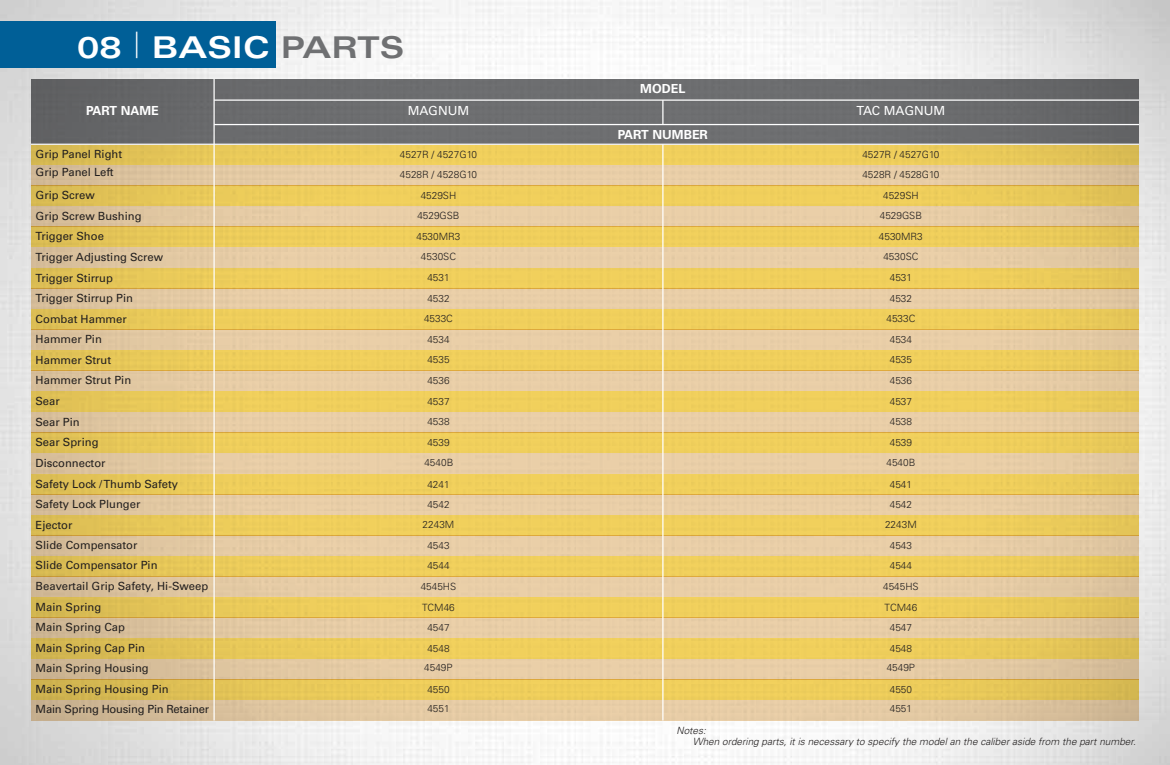
<style>
.page{position:relative;width:1170px;height:765px;background:#fff}
.page>*{position:absolute;margin:0;border:0;box-sizing:border-box;transform-origin:0 0}
.t1{font:700 expanded 30px "Univers";color:#fff}
.t2{font:700 12.5px "Univers";color:#fff}
.t3{font:12.5px "Univers";color:#fff}
.t4{font:11.25px/20.4px "Univers";color:#221f1f}
.t5{font:11.25px/19.8px "Univers";letter-spacing:-.02em;color:#221f1f}
.t6{font:300 10px/20.8px "Univers";color:#221f1f;text-align:center}
.t7{font:italic 300 10px/11.2px "Univers";color:#221f1f}
.s1{font-weight:100;font-stretch:ultra-condensed;font-size:36.25px}
.s2{color:#6f7072}
</style>
<div class="page">
<div style="left:0;top:21px;width:276px;height:47px;background:#005f97"></div>
<svg style="left:31px;top:145px;width:1108px;height:20px;background:#e9c959"></svg>
<svg style="left:31px;top:165px;width:1108px;height:20px;background:#e3c9a3"></svg>
<svg style="left:31px;top:185px;width:1108px;height:21px;background:#eac958"></svg>
<svg style="left:31px;top:206px;width:1108px;height:20px;background:#e4caa4"></svg>
<div style="left:31px;top:247px;width:1108px;height:21px;background:linear-gradient(to right,#e3c9a3,#e8cea7)"></div>
<svg style="left:31px;top:226px;width:1108px;height:21px;background:#ebc958"></svg>
<div style="left:31px;top:268px;width:1108px;height:20px;background:linear-gradient(to right,#eaca5a,#f0cf5c)"></div>
<div style="left:31px;top:288px;width:1108px;height:21px;background:linear-gradient(to right,#e3c9a3,#e9cea7)"></div>
<div style="left:31px;top:309px;width:1108px;height:21px;background:linear-gradient(to right,#eaca5a,#f0cf5c)"></div>
<div style="left:31px;top:330px;width:1108px;height:20px;background:#e8cda7"></div>
<div style="left:31px;top:350px;width:1108px;height:21px;background:#efce5c"></div>
<div style="left:31px;top:371px;width:1108px;height:20px;background:#e8cda7"></div>
<div style="left:31px;top:391px;width:1108px;height:21px;background:#efce5c"></div>
<div style="left:31px;top:412px;width:1108px;height:21px;background:#e8cda7"></div>
<div style="left:31px;top:433px;width:1108px;height:20px;background:#efce5c"></div>
<div style="left:31px;top:453px;width:1108px;height:21px;background:linear-gradient(to right,#e3c9a3,#e9cfa8)"></div>
<div style="left:31px;top:494px;width:1108px;height:21px;background:linear-gradient(to right,#e2c8a2,#e9cea7)"></div>
<div style="left:31px;top:474px;width:1108px;height:20px;background:linear-gradient(to right,#eaca59,#f0d05c)"></div>
<svg style="left:31px;top:515px;width:1108px;height:20px;background:#eccc5a"></svg>
<svg style="left:31px;top:535px;width:1108px;height:21px;background:#e4c99f"></svg>
<svg style="left:31px;top:556px;width:1108px;height:21px;background:#eac958"></svg>
<svg style="left:31px;top:577px;width:1108px;height:20px;background:#e4c9a4"></svg>
<svg style="left:31px;top:597px;width:1108px;height:21px;background:#e9c858"></svg>
<svg style="left:31px;top:618px;width:1108px;height:20px;background:#e2c8a3"></svg>
<svg style="left:31px;top:638px;width:1108px;height:21px;background:#e8c859"></svg>
<svg style="left:31px;top:659px;width:1108px;height:20px;background:#e1c7a1"></svg>
<div style="left:31px;top:79px;width:1108px;height:65px;background:#6f7072"></div>
<hr style="left:214px;top:124px;width:925px;height:1px;background:#fff">
<hr style="left:214px;top:99px;width:925px;height:2px;background:#fff">
<hr style="left:662px;top:100px;width:2px;height:25px;background:#fff">
<svg style="left:31px;top:679px;width:1108px;height:21px;background:#e5c556"></svg>
<svg style="left:31px;top:700px;width:1108px;height:20px;background:#dec49f"></svg>
<hr style="left:213px;top:79px;width:2px;height:641px;background:#fff">
<hr style="left:662px;top:144px;width:2px;height:576px;background:#fff">
<h1 class="t1" style="left:77px;top:31px;width:328px">08 <span class="s1">|</span> BASIC <span class="s2">PARTS</span></h1>
<p class="t2" style="left:640px;top:81px;width:47px">MODEL</p>
<p class="t2" style="left:86px;top:104px;width:74px">PART NAME</p>
<p class="t3" style="left:408px;top:104px;width:63px">MAGNUM</p>
<p class="t3" style="left:857px;top:104px;width:90px">TAC MAGNUM</p>
<p class="t2" style="left:618px;top:127px;width:92px">PART NUMBER</p>
<p class="t4" style="left:36px;top:144px;width:88px">Grip Panel Right</p>
<p class="t6" style="left:400px;top:144px;width:79px">4527R / 4527G10</p>
<p class="t6" style="left:862px;top:144px;width:79px">4527R / 4527G10</p>
<p class="t6" style="left:400px;top:164px;width:79px">4528R / 4528G10</p>
<p class="t6" style="left:862px;top:164px;width:79px">4528R / 4528G10</p>
<p class="t6" style="left:421px;top:185px;width:37px">4529SH</p>
<p class="t6" style="left:883px;top:185px;width:37px">4529SH</p>
<p class="t6" style="left:417px;top:205px;width:44px">4529GSB</p>
<p class="t6" style="left:880px;top:205px;width:44px">4529GSB</p>
<p class="t6" style="left:417px;top:226px;width:45px">4530MR3</p>
<p class="t6" style="left:879px;top:226px;width:45px">4530MR3</p>
<p class="t4" style="left:36px;top:162px;width:80px">Grip Panel Left</p>
<p class="t4" style="left:36px;top:185px;width:61px">Grip Screw</p>
<p class="t4" style="left:36px;top:205px;width:108px;line-height:20.8px">Grip Screw Bushing<br>Trigger Shoe</p>
<p class="t4" style="left:36px;top:267px;width:99px">Trigger Stirrup<br>Trigger Stirrup Pin<br>Combat Hammer<br>Hammer Pin</p>
<p class="t4" style="left:36px;top:247px;width:129px">Trigger Adjusting Screw</p>
<p class="t6" style="left:421px;top:247px;width:37px">4530SC</p>
<p class="t6" style="left:883px;top:247px;width:37px">4530SC</p>
<p class="t6" style="left:427px;top:267px;width:24px">4531</p>
<p class="t6" style="left:890px;top:267px;width:24px">4531</p>
<p class="t6" style="left:427px;top:288px;width:24px">4532</p>
<p class="t6" style="left:890px;top:288px;width:24px">4532</p>
<p class="t6" style="left:424px;top:308px;width:30px">4533C</p>
<p class="t6" style="left:886px;top:308px;width:30px">4533C</p>
<p class="t6" style="left:427px;top:329px;width:24px">4534</p>
<p class="t6" style="left:890px;top:329px;width:24px">4534</p>
<p class="t6" style="left:427px;top:350px;width:24px">4535</p>
<p class="t6" style="left:890px;top:350px;width:24px">4535</p>
<p class="t6" style="left:427px;top:370px;width:24px">4536</p>
<p class="t6" style="left:890px;top:370px;width:24px">4536</p>
<p class="t6" style="left:427px;top:391px;width:24px">4537</p>
<p class="t6" style="left:890px;top:391px;width:24px">4537</p>
<p class="t6" style="left:427px;top:411px;width:24px">4538</p>
<p class="t6" style="left:890px;top:411px;width:24px">4538</p>
<p class="t6" style="left:427px;top:432px;width:24px">4539</p>
<p class="t6" style="left:890px;top:432px;width:24px">4539</p>
<p class="t6" style="left:424px;top:453px;width:30px">4540B</p>
<p class="t6" style="left:886px;top:453px;width:30px">4540B</p>
<p class="t6" style="left:890px;top:494px;width:24px">4542</p>
<p class="t4" style="left:36px;top:350px;width:97px">Hammer Strut<br>Hammer Strut Pin</p>
<p class="t4" style="left:36px;top:411px;width:144px">Sear Pin<br>Sear Spring<br>Disconnector<br>Safety Lock / Thumb Safety</p>
<p class="t4" style="left:36px;top:514px;width:174px">Ejector<br>Slide Compensator<br>Slide Compensator Pin<br>Beavertail Grip Safety, Hi-Sweep<br>Main Spring<br>Main Spring Cap<br>Main Spring Cap Pin<br>Main Spring Housing</p>
<p class="t5" style="left:36px;top:679px;width:175px">Main Spring Housing Pin<br>Main Spring Housing Pin Retainer</p>
<p class="t4" style="left:36px;top:391px;width:26px">Sear</p>
<p class="t6" style="left:427px;top:474px;width:24px">4241</p>
<p class="t6" style="left:423px;top:514px;width:33px">2243M</p>
<p class="t6" style="left:885px;top:514px;width:33px">2243M</p>
<p class="t6" style="left:427px;top:535px;width:24px">4543</p>
<p class="t6" style="left:890px;top:535px;width:24px">4543</p>
<p class="t6" style="left:427px;top:555px;width:24px">4544</p>
<p class="t6" style="left:890px;top:555px;width:24px">4544</p>
<p class="t6" style="left:421px;top:576px;width:37px">4545HS</p>
<p class="t6" style="left:883px;top:576px;width:37px">4545HS<br>TCM46<br>4547</p>
<p class="t6" style="left:427px;top:638px;width:24px">4548</p>
<p class="t6" style="left:890px;top:474px;width:24px">4541</p>
<p class="t4" style="left:36px;top:494px;width:106px">Safety Lock Plunger</p>
<p class="t6" style="left:427px;top:494px;width:24px">4542</p>
<p class="t6" style="left:422px;top:597px;width:34px">TCM46<br>4547</p>
<p class="t6" style="left:890px;top:638px;width:24px">4548</p>
<p class="t6" style="left:424px;top:657px;width:30px;line-height:21.9px">4549P<br>4550</p>
<p class="t6" style="left:427px;top:698px;width:24px">4551</p>
<p class="t6" style="left:887px;top:657px;width:30px">4549P</p>
<p class="t6" style="left:890px;top:680px;width:24px;line-height:19.4px;text-align:left">4550<br>4551</p>
<p class="t7" style="left:693px;top:725px;width:445px;text-indent:-16px">Notes:<br>When ordering parts, it is necessary to specify the model an the caliber aside from the part number.</p>
</div>
